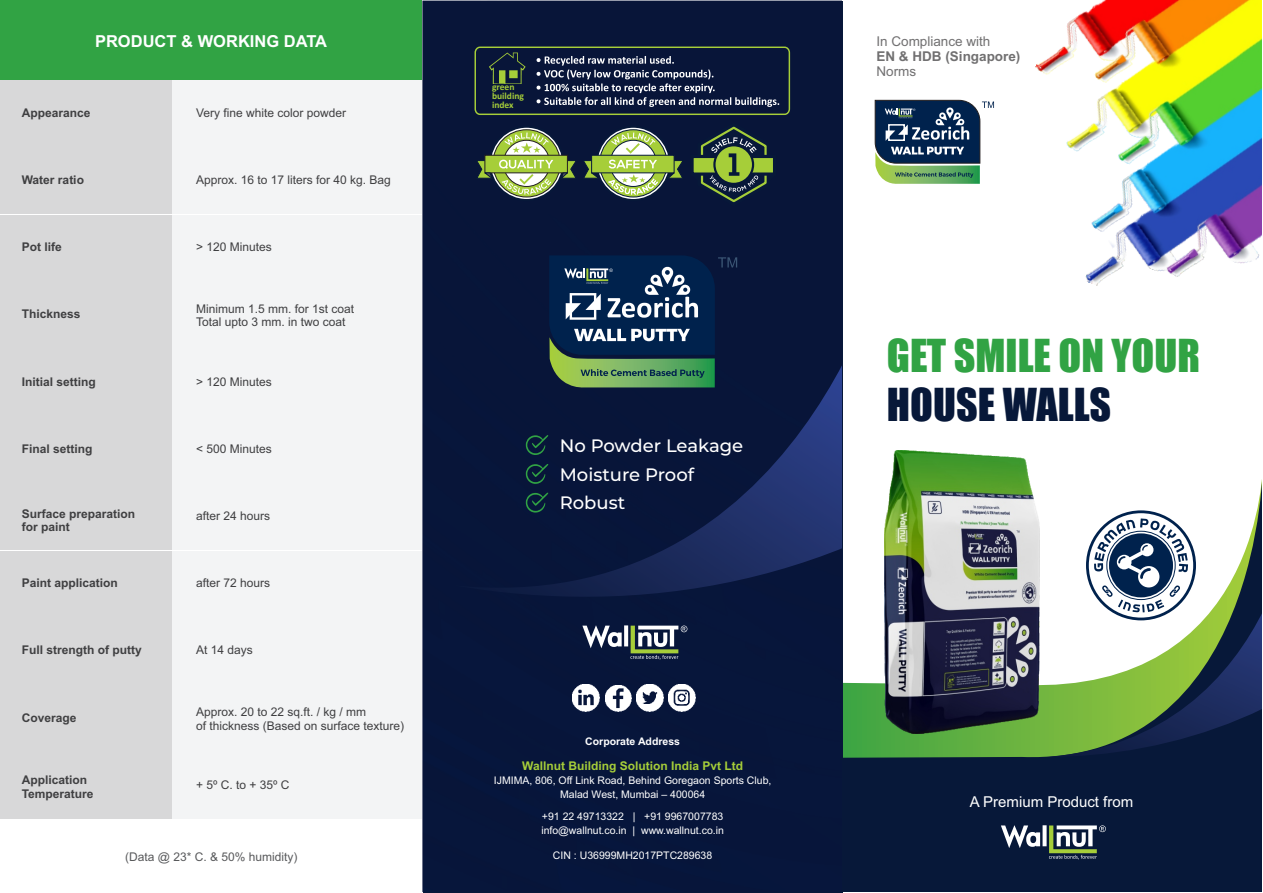
<style>
.page{position:relative;width:1263px;height:893px;background:#fff}
.page>*{position:absolute;margin:0;border:0;box-sizing:border-box;transform-origin:0 0}
.t1{font:42px "Impact";color:#31a344}
.t2{font:42px "Impact";color:#071839}
.t3{font:500 18px/28.5px "Montserrat";color:#fff}
.t4{font:700 16.5px "Arial";color:#fff}
.t5{font:15px "Arial";color:#fff}
.t6{font:13.5px "Arial";color:#717071}
.t7{font:700 13.5px "Arial";color:#717071}
.t8{font:12px/13.4px "Arial";color:#3f3f41}
.t9{font:700 12px/13.4px "Arial";color:#3f3f41}
.t10{font:700 12px "Arial";color:#a6ce39}
.t11{font:12px "Arial";color:#58595b}
.t12{font:10.5px/14.1px "Arial";color:#fff;text-align:center}
.t13{font:700 10.5px "Arial";color:#fff}
.t14{font:700 9.45px/9px "Calibri";color:#a6ce39}
</style>
<div class="page">
<img style="left:1035px;top:0;width:227px;height:286px">
<svg style="left:843px;top:523px;width:419px;height:369px;background:#2a404f"></svg>
<svg style="left:1044px;top:479px;width:218px;height:278px"></svg>
<img style="left:885px;top:450px;width:154px;height:284px">
<svg style="left:1001px;top:825px;width:105px;height:34px"></svg>
<svg style="left:875px;top:100px;width:119px;height:84px"></svg>
<div style="left:1086px;top:510px;width:110px;height:110px;border:3px solid #00224d;border-radius:50%"></div>
<svg style="left:1094px;top:518px;width:94px;height:94px"></svg>
<div style="left:423px;top:0;width:419px;height:892px;background:#07153a"></div>
<svg style="left:452px;top:246px;width:390px;height:375px;background:#0b1941"></svg>
<svg style="left:582px;top:625px;width:105px;height:35px"></svg>
<svg style="left:549px;top:255px;width:188px;height:134px;background:#30505e"></svg>
<svg style="left:475px;top:121px;width:308px;height:87px;background:#4c5e4e"></svg>
<svg style="left:526px;top:435px;width:22px;height:20px"></svg>
<svg style="left:526px;top:464px;width:22px;height:20px"></svg>
<svg style="left:526px;top:493px;width:22px;height:20px"></svg>
<div style="left:474px;top:47px;width:316px;height:68px;border:1px solid #a6ce39;border-radius:5px"></div>
<svg style="left:536px;top:56px;width:243px;height:51px;background:#2e3958"></svg>
<svg style="left:489px;top:53px;width:37px;height:31px"></svg>
<div style="left:0;top:0;width:422px;height:80px;background:#31a344"></div>
<div style="left:0;top:81px;width:422px;height:66px;background:#f3f4f5"></div>
<div style="left:0;top:81px;width:172px;height:66px;background:#d8d8d9"></div>
<div style="left:0;top:148px;width:422px;height:66px;background:#f3f4f5"></div>
<div style="left:0;top:148px;width:172px;height:66px;background:#d8d8d9"></div>
<div style="left:0;top:215px;width:422px;height:66px;background:#f3f4f5"></div>
<div style="left:0;top:215px;width:172px;height:66px;background:#d8d8d9"></div>
<div style="left:0;top:282px;width:422px;height:66px;background:#f3f4f5"></div>
<div style="left:0;top:282px;width:172px;height:66px;background:#d8d8d9"></div>
<div style="left:0;top:349px;width:422px;height:67px;background:#f3f4f5"></div>
<div style="left:0;top:349px;width:172px;height:67px;background:#d8d8d9"></div>
<div style="left:0;top:416px;width:422px;height:67px;background:#f3f4f5"></div>
<div style="left:0;top:416px;width:172px;height:67px;background:#d8d8d9"></div>
<div style="left:0;top:484px;width:422px;height:66px;background:#f3f4f5"></div>
<div style="left:0;top:484px;width:172px;height:66px;background:#d8d8d9"></div>
<div style="left:0;top:551px;width:422px;height:66px;background:#f3f4f5"></div>
<div style="left:0;top:551px;width:172px;height:66px;background:#d8d8d9"></div>
<div style="left:0;top:618px;width:422px;height:66px;background:#f3f4f5"></div>
<div style="left:0;top:618px;width:172px;height:66px;background:#d8d8d9"></div>
<div style="left:0;top:685px;width:422px;height:66px;background:#f3f4f5"></div>
<div style="left:0;top:685px;width:172px;height:66px;background:#d8d8d9"></div>
<div style="left:0;top:752px;width:422px;height:67px;background:#f3f4f5"></div>
<div style="left:0;top:752px;width:172px;height:67px;background:#d8d8d9"></div>
<img style="left:573px;top:685px;width:27px;height:27px">
<img style="left:605px;top:685px;width:26px;height:26px">
<img style="left:636px;top:685px;width:27px;height:27px">
<img style="left:668px;top:685px;width:27px;height:27px">
<h3 class="t4" style="left:95px;top:35px;width:234px">PRODUCT &amp; WORKING DATA</h3>
<p class="t9" style="left:22px;top:107px;width:70px">Appearance</p>
<p class="t8" style="left:196px;top:107px;width:152px">Very fine white color powder</p>
<p class="t9" style="left:22px;top:174px;width:64px">Water ratio</p>
<p class="t8" style="left:196px;top:174px;width:196px">Approx. 16 to 17 liters for 40 kg. Bag</p>
<p class="t9" style="left:22px;top:242px;width:42px">Pot life</p>
<p class="t8" style="left:196px;top:242px;width:77px">&gt; 120 Minutes</p>
<p class="t9" style="left:22px;top:309px;width:60px">Thickness</p>
<p class="t8" style="left:196px;top:303px;width:160px">Minimum 1.5 mm. for 1st coat<br>Total upto 3 mm. in two coat</p>
<p class="t9" style="left:22px;top:376px;width:76px">Initial setting</p>
<p class="t8" style="left:196px;top:376px;width:77px">&gt; 120 Minutes</p>
<p class="t9" style="left:22px;top:443px;width:72px">Final setting</p>
<p class="t8" style="left:196px;top:443px;width:77px">&lt; 500 Minutes</p>
<p class="t9" style="left:22px;top:508px;width:115px">Surface preparation</p>
<p class="t8" style="left:196px;top:510px;width:76px">after 24 hours</p>
<p class="t9" style="left:22px;top:521px;width:49px">for paint</p>
<p class="t9" style="left:22px;top:577px;width:98px">Paint application</p>
<p class="t8" style="left:196px;top:577px;width:76px">after 72 hours</p>
<p class="t9" style="left:22px;top:645px;width:122px">Full strength of putty</p>
<p class="t8" style="left:196px;top:645px;width:58px">At 14 days</p>
<p class="t9" style="left:22px;top:712px;width:56px">Coverage</p>
<p class="t9" style="left:22px;top:775px;width:73px">Application<br>Temperature</p>
<p class="t8" style="left:196px;top:706px;width:210px">Approx. 20 to 22 sq.ft. / kg / mm<br>of thickness (Based on surface texture)</p>
<p class="t8" style="left:196px;top:779px;width:95px">+ 5º C. to + 35º C</p>
<p class="t11" style="left:125px;top:852px;width:174px">(Data @ 23* C. &amp; 50% humidity)</p>
<p class="t14" style="left:492px;top:83px;width:33px">green building index</p>
<h2 class="t3" style="left:560px;top:431px;width:185px">No Powder Leakage<br>Moisture Proof<br>Robust</h2>
<p class="t13" style="left:585px;top:737px;width:96px">Corporate Address</p>
<p class="t10" style="left:522px;top:761px;width:222px">Wallnut Building Solution India Pvt Ltd</p>
<p class="t12" style="left:494px;top:775px;width:279px">IJMIMA, 806, Off Link Road, Behind Goregaon Sports Club,<br>Malad West, Mumbai – 400064</p>
<p class="t12" style="left:541px;top:810px;width:184px;text-align:left">+91 22 49713322 | +91 9967007783 info@wallnut.co.in | www.wallnut.co.in</p>
<p class="t12" style="left:553px;top:850px;width:161px">CIN : U36999MH2017PTC289638</p>
<p class="t6" style="left:876px;top:36px;width:116px">In Compliance with</p>
<p class="t7" style="left:876px;top:52px;width:146px">EN &amp; HDB (Singapore)</p>
<p class="t6" style="left:876px;top:67px;width:41px">Norms</p>
<h1 class="t1" style="left:887px;top:338px;width:315px">GET SMILE ON YOUR</h1>
<h1 class="t2" style="left:887px;top:388px;width:226px">HOUSE WALLS</h1>
<p class="t5" style="left:970px;top:796px;width:165px">A Premium Product from</p>
</div>
